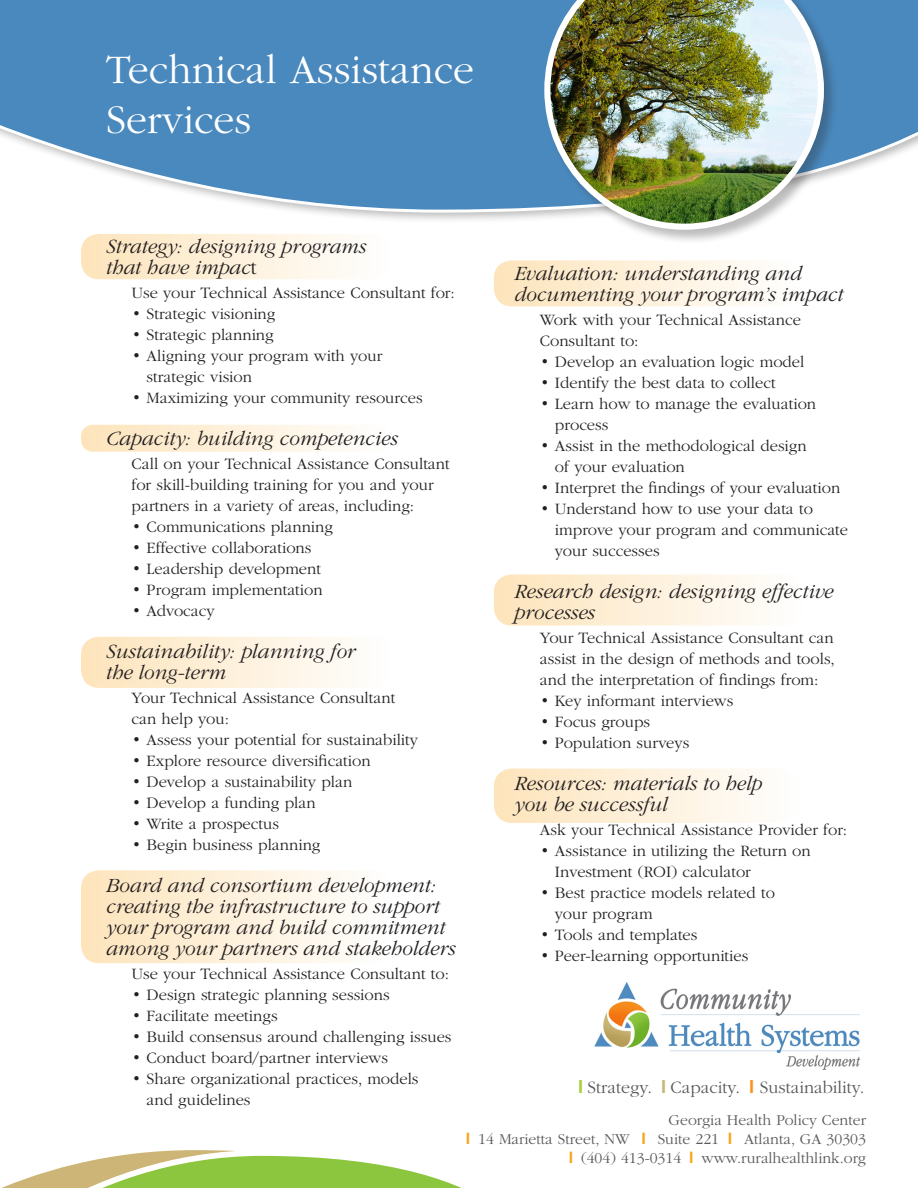
<style>
.page{position:relative;width:918px;height:1188px;background:#fff}
.page>*{position:absolute;margin:0;border:0;box-sizing:border-box;transform-origin:0 0}
.t1{font:300 42px/50.4px "ITC Garamond Std";color:#fff}
.t2{font:italic 300 21px/21px "ITC Garamond Std";color:#231f20}
.t3{font:300 18px "ITC Garamond Std";color:#57585a}
.t4{font:300 16.5px/21px "ITC Garamond Std";color:#231f20}
.t5{font:300 15.75px "ITC Garamond Std";color:#57585a}
.s1{font-style:normal}
.s2{font-family:"Arial";font-weight:700;color:#a6ce39}
.s3{font-family:"Arial";font-weight:700;color:#c6b676}
.s4{font-family:"Arial";font-weight:700;color:#f7931d}
.s5{font-family:"Arial";font-weight:700;color:#f9a51b}
</style>
<div class="page">
<div style="left:494px;top:260px;width:306px;height:46px;background:linear-gradient(to right,#fde4bb,#fefefe);border-radius:18px"></div>
<div style="left:494px;top:769px;width:306px;height:54px;background:linear-gradient(to right,#fde4bb,#fefefe);border-radius:18px"></div>
<div style="left:81px;top:870px;width:311px;height:93px;background:linear-gradient(to right,#fde4bb,#fefefe);border-radius:18px"></div>
<div style="left:81px;top:425px;width:311px;height:27px;background:linear-gradient(to right,#fde4bb,#fefefe);border-radius:12px"></div>
<div style="left:81px;top:637px;width:311px;height:51px;background:linear-gradient(to right,#fde4bb,#fefefe);border-radius:18px"></div>
<div style="left:81px;top:234px;width:311px;height:45px;background:linear-gradient(to right,#fde4bb,#fefefe);border-radius:18px"></div>
<div style="left:0;top:0;width:918px;height:225px;background:#231f20;opacity:.3"></div>
<svg style="left:0;top:0;width:918px;height:213px;background:#6399c6"></svg>
<img style="left:594px;top:982px;width:267px;height:88px">
<svg style="left:2px;top:1150px;width:460px;height:38px"></svg>
<div style="left:543px;top:0;width:296px;height:245px;background:#231f20;opacity:.3"></div>
<img style="left:544px;top:0;width:280px;height:230px">
<div style="left:494px;top:574px;width:311px;height:52px;background:linear-gradient(to right,#fde4bb,#fefefe);border-radius:18px"></div>
<p class="t1" style="left:106px;top:45px;width:369px">Technical Assistance<br>Services</p>
<p class="t2" style="left:106px;top:236px;width:262px">Strategy: designing programs that have impac<span class="s1">t</span></p>
<p class="t4" style="left:132px;top:282px;width:325px">Use your Technical Assistance Consultant for:</p>
<p class="t4" style="left:132px;top:303px;width:145px">• Strategic visioning</p>
<p class="t4" style="left:132px;top:324px;width:144px">• Strategic planning</p>
<p class="t4" style="left:147px;top:345px;width:237px;text-indent:-15px">• Aligning your program with your strategic vision</p>
<p class="t4" style="left:132px;top:387px;width:293px">• Maximizing your community resources</p>
<p class="t2" style="left:106px;top:428px;width:293px">Capacity: building competencies</p>
<p class="t4" style="left:132px;top:453px;width:320px">Call on your Technical Assistance Consultant for skill-building training for you and your partners in a variety of areas, including:</p>
<p class="t4" style="left:132px;top:516px;width:203px">• Communications planning</p>
<p class="t4" style="left:132px;top:537px;width:181px">• Effective collaborations</p>
<p class="t4" style="left:132px;top:558px;width:191px">• Leadership development</p>
<p class="t4" style="left:132px;top:579px;width:193px">• Program implementation</p>
<p class="t4" style="left:132px;top:600px;width:85px">• Advocacy</p>
<p class="t2" style="left:106px;top:641px;width:251px">Sustainability: planning for the long-term</p>
<p class="t4" style="left:132px;top:687px;width:265px">Your Technical Assistance Consultant can help you:</p>
<p class="t4" style="left:132px;top:729px;width:288px">• Assess your potential for sustainability</p>
<p class="t4" style="left:132px;top:750px;width:241px">• Explore resource diversification</p>
<p class="t4" style="left:132px;top:771px;width:222px">• Develop a sustainability plan</p>
<p class="t4" style="left:132px;top:792px;width:186px">• Develop a funding plan</p>
<p class="t4" style="left:132px;top:813px;width:149px">• Write a prospectus</p>
<p class="t4" style="left:132px;top:834px;width:190px">• Begin business planning</p>
<p class="t2" style="left:106px;top:875px;width:351px">Board and consortium development: creating the infrastructure to support your program and build commitment among your partners and stakeholders</p>
<p class="t4" style="left:132px;top:963px;width:319px">Use your Technical Assistance Consultant to:</p>
<p class="t4" style="left:132px;top:984px;width:260px">• Design strategic planning sessions</p>
<p class="t4" style="left:132px;top:1005px;width:148px">• Facilitate meetings</p>
<p class="t4" style="left:132px;top:1026px;width:321px">• Build consensus around challenging issues</p>
<p class="t4" style="left:132px;top:1047px;width:258px">• Conduct board/partner interviews</p>
<p class="t4" style="left:147px;top:1068px;width:273px;text-indent:-15px">• Share organizational practices, models and guidelines</p>
<p class="t2" style="left:514px;top:263px;width:331px">Evaluation: understanding and documenting your program’s impact</p>
<p class="t4" style="left:540px;top:310px;width:262px">Work with your Technical Assistance<br>Consultant to:</p>
<p class="t4" style="left:540px;top:352px;width:266px">• Develop an evaluation logic model</p>
<p class="t4" style="left:540px;top:373px;width:237px">• Identify the best data to collect</p>
<p class="t4" style="left:555px;top:394px;width:263px;text-indent:-15px">• Learn how to manage the evaluation process</p>
<p class="t4" style="left:555px;top:436px;width:253px;text-indent:-15px">• Assist in the methodological design of your evaluation</p>
<p class="t4" style="left:540px;top:478px;width:302px">• Interpret the findings of your evaluation</p>
<p class="t4" style="left:555px;top:499px;width:295px;text-indent:-15px">• Understand how to use your data to improve your program and communicate your successes</p>
<p class="t2" style="left:514px;top:581px;width:321px">Research design: designing effective processes</p>
<p class="t4" style="left:540px;top:628px;width:297px;text-align:justify">Your Technical Assistance Consultant can assist in the design of methods and tools, and the interpretation of findings from:</p>
<p class="t4" style="left:540px;top:691px;width:195px">• Key informant interviews</p>
<p class="t4" style="left:540px;top:712px;width:112px">• Focus groups</p>
<p class="t4" style="left:540px;top:733px;width:151px">• Population surveys</p>
<p class="t2" style="left:514px;top:773px;width:249px">Resources: materials to help you be successful</p>
<p class="t4" style="left:540px;top:820px;width:309px">Ask your Technical Assistance Provider for:</p>
<p class="t4" style="left:555px;top:841px;width:257px;text-indent:-15px">• Assistance in utilizing the Return on<br>Investment (ROI) calculator</p>
<p class="t4" style="left:555px;top:883px;width:222px;text-indent:-15px">• Best practice models related to your program</p>
<p class="t4" style="left:540px;top:925px;width:159px">• Tools and templates</p>
<p class="t4" style="left:540px;top:946px;width:210px">• Peer-learning opportunities</p>
<p class="t3" style="left:578px;top:1078px;width:288px"><span class="s2">I</span> Strategy. <span class="s3">I</span> Capacity. <span class="s4">I</span> Sustainability.</p>
<p class="t5" style="left:669px;top:1112px;width:199px">Georgia Health Policy Center</p>
<p class="t5" style="left:466px;top:1131px;width:402px"><span class="s5">I</span> 14 Marietta Street, NW <span class="s5">I</span> Suite 221 <span class="s5">I</span> Atlanta, GA 30303</p>
<p class="t5" style="left:569px;top:1149px;width:299px"><span class="s5">I</span> (404) 413-0314 <span class="s5">I</span> www.ruralhealthlink.org</p>
</div>
